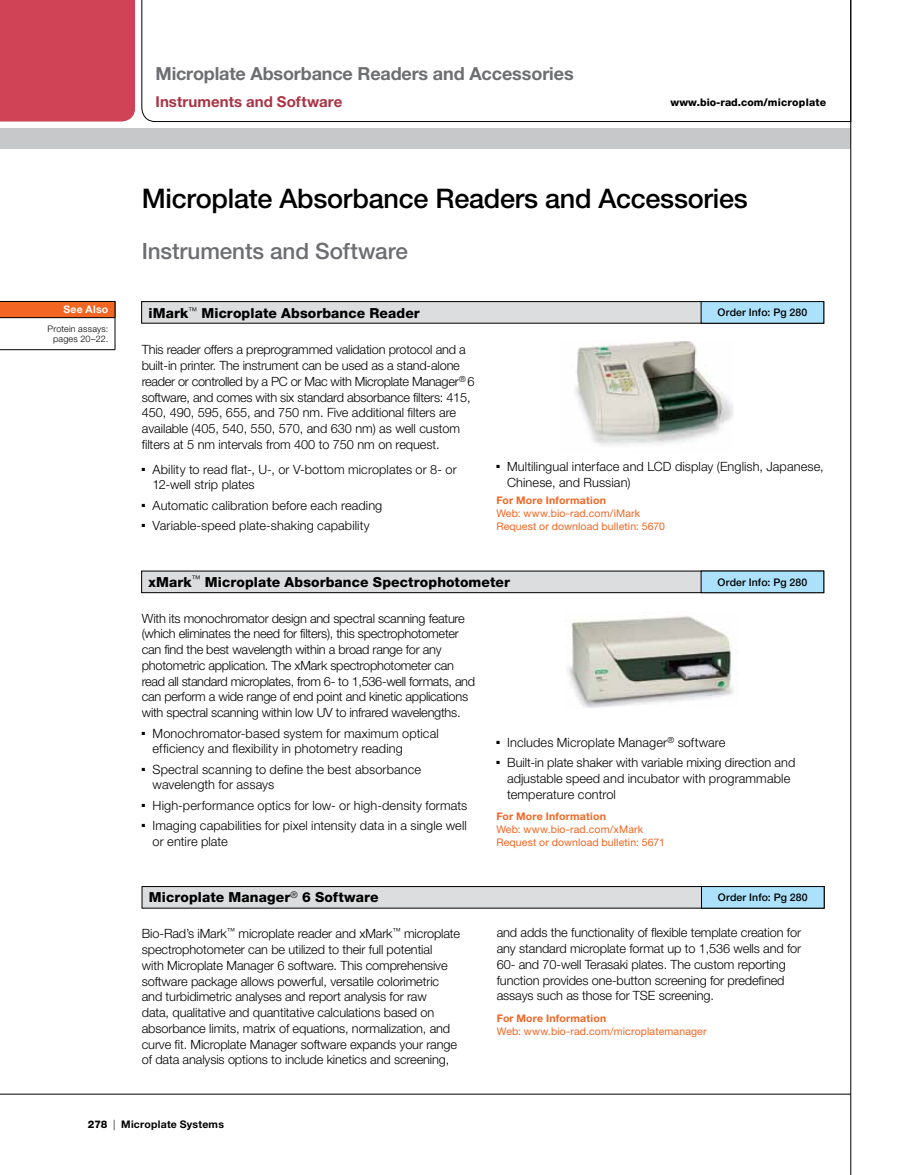
<style>
.page{position:relative;width:905px;height:1175px;background:#fff}
.page>*{position:absolute;margin:0;border:0;box-sizing:border-box;transform-origin:0 0}
.t1{font:500 27px "Helvetica Neue LT Std";letter-spacing:-.01em;color:#000}
.t2{font:500 22.5px "Helvetica Neue LT Std";letter-spacing:-.005em;color:#6d6e71}
.t3{font:700 18px "Helvetica Neue LT Std";letter-spacing:-.01em;color:#6d6e71}
.t4{font:700 15px "Helvetica Neue LT Std";letter-spacing:.005em;color:#a93344}
.t5{font:800 13.8px "Helvetica Neue LT Std";letter-spacing:.005em;color:#000}
.t6{font:300 12.75px/15.8px "Helvetica Neue LT Std";letter-spacing:-.01em;color:#000}
.t7{font:300 12.75px/15.8px "Helvetica Neue LT Std";letter-spacing:.01em;color:#000}
.t8{font:10.5px/12.8px "Helvetica Neue LT Std";letter-spacing:.01em;color:#f26522}
.t9{font:700 10.5px "Helvetica Neue LT Std";letter-spacing:.02em;color:#f26522}
.t10{font:500 10.5px "Helvetica Neue LT Std";letter-spacing:.015em;color:#000}
.t11{font:800 10.5px "Helvetica Neue LT Std";letter-spacing:.015em;color:#000}
.t12{font:700 10.5px "Helvetica Neue LT Std";letter-spacing:.02em;color:#000}
.t13{font:700 10.5px "Helvetica Neue LT Std";letter-spacing:.025em;color:#fff}
.t14{font:300 9px/10.5px "Helvetica Neue LT Std";letter-spacing:.02em;color:#000;text-align:right}
.s1{font-weight:800}
.s2{font-weight:300}
</style>
<div class="page">
<hr style="left:0;top:1093px;width:850px;height:1px;background:#000">
<div style="left:0;top:128px;width:850px;height:21px;background:#c7c8ca"></div>
<div style="left:0;top:0;width:135px;height:122px;background:#d04356"></div>
<hr style="left:850px;top:0;width:1px;height:1174px;background:#000">
<svg style="left:141px;top:0;width:710px;height:122px"></svg>
<div style="left:142px;top:886px;width:682px;height:22px;background:#dcddde"></div>
<div style="left:142px;top:886px;width:682px;height:22px;border:1px solid #000"></div>
<div style="left:701px;top:886px;width:123px;height:22px;background:#abe1fa"></div>
<div style="left:701px;top:886px;width:123px;height:22px;border:1px solid #000"></div>
<div style="left:142px;top:571px;width:681px;height:21px;background:#dcddde"></div>
<div style="left:141px;top:571px;width:683px;height:22px;border:1px solid #000"></div>
<div style="left:701px;top:571px;width:122px;height:21px;background:#abe1fa"></div>
<div style="left:701px;top:571px;width:123px;height:22px;border:1px solid #000"></div>
<div style="left:142px;top:301px;width:681px;height:22px;background:#dcddde"></div>
<div style="left:141px;top:301px;width:683px;height:22px;border:1px solid #000"></div>
<div style="left:701px;top:301px;width:122px;height:22px;background:#abe1fa"></div>
<div style="left:701px;top:301px;width:123px;height:22px;border:1px solid #000"></div>
<img style="left:575px;top:341px;width:158px;height:104px">
<img style="left:566px;top:616px;width:169px;height:92px">
<div style="left:0;top:301px;width:115px;height:17px;background:#f26522"></div>
<hr style="left:0;top:301px;width:115px;height:1px;background:#000">
<svg style="left:115px;top:302px;width:1px;height:15px"></svg>
<hr style="left:0;top:317px;width:115px;height:1px;background:#000">
<hr style="left:115px;top:318px;width:1px;height:31px;background:#000">
<hr style="left:0;top:349px;width:115px;height:1px;background:#000">
<h3 class="t3" style="left:155px;top:62px;width:420px">Microplate Absorbance Readers and Accessories</h3>
<p class="t4" style="left:155px;top:92px;width:188px">Instruments and Software</p>
<p class="t11" style="left:670px;top:96px;width:157px">www.bio-rad.com/microplate</p>
<p class="t13" style="left:63px;top:303px;width:46px">See Also</p>
<p class="t14" style="left:48px;top:323px;width:62px">Protein assays: pages 20–22.</p>
<h1 class="t1" style="left:142px;top:183px;width:607px">Microplate Absorbance Readers and Accessories</h1>
<h2 class="t2" style="left:142px;top:238px;width:268px">Instruments and Software</h2>
<p class="t5" style="left:148px;top:305px;width:273px">iMark<sup>™</sup> Microplate Absorbance Reader</p>
<p class="t10" style="left:717px;top:306px;width:91px">Order Info: Pg 280</p>
<p class="t6" style="left:142px;top:342px;width:334px">This reader offers a preprogrammed validation protocol and a built-in printer. The instrument can be used as a stand-alone reader or controlled by a PC or Mac with Microplate Manager<sup>®</sup> 6 software, and comes with six standard absorbance filters: 415, 450, 490, 595, 655, and 750 nm. Five additional filters are available (405, 540, 550, 570, and 630 nm) as well custom filters at 5 nm intervals from 400 to 750 nm on request.</p>
<p class="t6" style="left:153px;top:461px;width:306px;text-indent:-11px">■ Ability to read flat-, U-, or V-bottom microplates or 8- or<br>12-well strip plates</p>
<p class="t6" style="left:142px;top:497px;width:242px">■ Automatic calibration before each reading</p>
<p class="t7" style="left:142px;top:517px;width:229px">■ Variable-speed plate-shaking capability</p>
<p class="t6" style="left:507px;top:459px;width:318px;text-indent:-11px">■ Multilingual interface and LCD display (English, Japanese,<br>Chinese, and Russian)</p>
<p class="t9" style="left:496px;top:494px;width:111px">For More Information</p>
<p class="t8" style="left:496px;top:507px;width:170px">Web: www.bio-rad.com/iMark<br>Request or download bulletin: 5670</p>
<p class="t5" style="left:148px;top:573px;width:363px">xMark<sup>™</sup> Microplate Absorbance Spectrophotometer</p>
<p class="t10" style="left:717px;top:575px;width:91px">Order Info: Pg 280</p>
<p class="t6" style="left:142px;top:610px;width:335px">With its monochromator design and spectral scanning feature (which eliminates the need for filters), this spectrophotometer can find the best wavelength within a broad range for any photometric application. The xMark spectrophotometer can read all standard microplates, from 6- to 1,536-well formats, and can perform a wide range of end point and kinetic applications with spectral scanning within low UV to infrared wavelengths.</p>
<p class="t6" style="left:153px;top:725px;width:287px;text-indent:-11px">■ Monochromator-based system for maximum optical efficiency and flexibility in photometry reading</p>
<p class="t7" style="left:153px;top:761px;width:270px;text-indent:-11px">■ Spectral scanning to define the best absorbance wavelength for assays</p>
<p class="t7" style="left:142px;top:797px;width:327px">■ High-performance optics for low- or high-density formats</p>
<p class="t6" style="left:153px;top:817px;width:316px;text-indent:-11px">■ Imaging capabilities for pixel intensity data in a single well or entire plate</p>
<p class="t7" style="left:496px;top:734px;width:231px">■ Includes Microplate Manager<sup>®</sup> software</p>
<p class="t6" style="left:507px;top:754px;width:289px;text-indent:-11px">■ Built-in plate shaker with variable mixing direction and adjustable speed and incubator with programmable temperature control</p>
<p class="t9" style="left:496px;top:810px;width:111px">For More Information</p>
<p class="t8" style="left:496px;top:823px;width:170px">Web: www.bio-rad.com/xMark<br>Request or download bulletin: 5671</p>
<p class="t5" style="left:149px;top:889px;width:231px">Microplate Manager<sup>®</sup> 6 Software</p>
<p class="t10" style="left:718px;top:891px;width:91px">Order Info: Pg 280</p>
<p class="t6" style="left:142px;top:925px;width:320px">Bio-Rad’s iMark<sup>™</sup> microplate reader and xMark<sup>™</sup> microplate spectrophotometer can be utilized to their full potential<br>with Microplate Manager 6 software. This comprehensive software package allows powerful, versatile colorimetric and turbidimetric analyses and report analysis for raw<br>data, qualitative and quantitative calculations based on absorbance limits, matrix of equations, normalization, and curve fit. Microplate Manager software expands your range of data analysis options to include kinetics and screening,</p>
<p class="t6" style="left:496px;top:924px;width:306px">and adds the functionality of flexible template creation for any standard microplate format up to 1,536 wells and for 60- and 70-well Terasaki plates. The custom reporting function provides one-button screening for predefined assays such as those for TSE screening.</p>
<p class="t9" style="left:496px;top:1011px;width:111px">For More Information</p>
<p class="t8" style="left:496px;top:1024px;width:211px">Web: www.bio-rad.com/microplatemanager</p>
<p class="t12" style="left:88px;top:1118px;width:138px"><span class="s1">278</span> <span class="s2">|</span> Microplate Systems</p>
</div>
